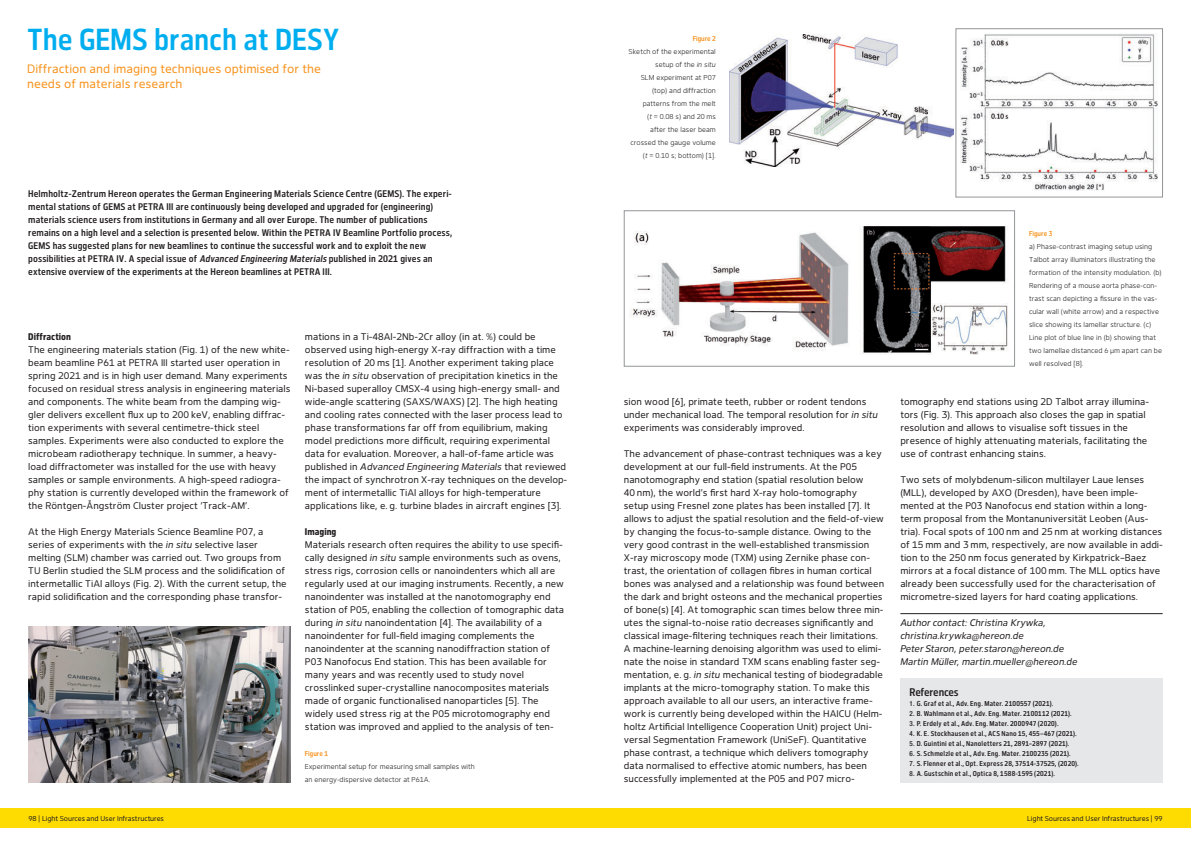
<style>
.page{position:relative;width:1191px;height:842px;background:#fff}
.page>*{position:absolute;margin:0;border:0;box-sizing:border-box;transform-origin:0 0}
.t1{font:500 30px "Desy Sans Cn";letter-spacing:-.005em;color:#00aeef}
.t2{font:12px/15px "Desy Sans";color:#f7931d}
.t3{font:500 11px "Desy Sans Cn";letter-spacing:-.02em;color:#231f20}
.t4{font:9.5px/13px "Desy Sans";color:#231f20}
.t5{font:500 9.5px/13px "Desy Sans Cn";letter-spacing:.01em;color:#231f20}
.t6{font:italic 9.5px/13px "Desy Sans";color:#231f20}
.t7{font:800 9.5px "Desy Sans Cn";color:#231f20}
.t8{font:300 7px/13px "Desy Sans";color:#231f20}
.t9{font:500 7px "Desy Sans Cn";letter-spacing:.025em;color:#231f20}
.t10{font:7px "Desy Sans";letter-spacing:-.01em;color:#231f20}
.t11{font:500 7px "Desy Sans Cn";color:#f7931d}
.s1{font-style:italic}
.s2{font-family:"Desy Neue Helvetica 67 Cond M";font-weight:400}
</style>
<div class="page">
<div style="left:0;top:808px;width:1191px;height:20px;background:#ffdc01"></div>
<img style="left:28px;top:626px;width:263px;height:156px">
<img style="left:961px;top:33px;width:197px;height:158px">
<div style="left:955px;top:28px;width:207px;height:169px;border:1px solid #939598"></div>
<img style="left:630px;top:226px;width:378px;height:129px">
<div style="left:624px;top:210px;width:391px;height:157px;border:1px solid #939598"></div>
<hr style="left:900px;top:613px;width:262px;height:1px;background:#231f20">
<img style="left:730px;top:34px;width:223px;height:133px">
<div style="left:900px;top:678px;width:262px;height:104px;background:#e6e7e9"></div>
<h1 class="t1" style="left:27px;top:22px;width:314px">The GEMS branch at DESY</h1>
<p class="t2" style="left:27px;top:61px;width:295px">Diffraction and imaging techniques optimised for the needs of materials research</p>
<p class="t5" style="left:28px;top:188px;width:425px">Helmholtz-Zentrum Hereon operates the German Engineering Materials Science Centre (GEMS). The experi&shy;mental stations of GEMS at PETRA III are continuously being developed and upgraded for (engineering) materials science users from institutions in Germany and all over Europe. The number of publications remains on a high level and a selection is presented below. Within the PETRA IV Beamline Portfolio process, GEMS has suggested plans for new beamlines to continue the successful work and to exploit the new possibilities at PETRA IV. A special issue of <span class="s1">Advanced Engineering Materials</span> published in 2021 gives an extensive overview of the experiments at the Hereon beamlines at PETRA III.</p>
<p class="t7" style="left:28px;top:331px;width:44px">Diffraction</p>
<p class="t4" style="left:28px;top:343px;width:264px">The engineering materials station (Fig. 1) of the new white&shy;beam beamline P61 at PETRA III started user operation in spring 2021 and is in high user demand. Many experiments focused on residual stress analysis in engineering materials and components. The white beam from the damping wig&shy;gler delivers excellent flux up to 200 keV, enabling diffrac&shy;tion experiments with several centimetre-thick steel samples. Experiments were also conducted to explore the microbeam radiotherapy technique. In summer, a heavy&shy;load diffractometer was installed for the use with heavy samples or sample environments. A high-speed radiogra&shy;phy station is currently developed within the framework of the Röntgen-Ångström Cluster project ‘Track-AM’.</p>
<p class="t4" style="left:28px;top:525px;width:260px">At the High Energy Materials Science Beamline P07, a series of experiments with the <span class="s1">in situ</span> selective laser melting (SLM) chamber was carried out. Two groups from TU Berlin studied the SLM process and the solidification of intermetallic TiAl alloys (Fig. 2). With the current setup, the rapid solidification and the corresponding phase transfor-</p>
<p class="t4" style="left:305px;top:330px;width:264px">mations in a Ti-48Al-2Nb-2Cr alloy (in at. %) could be observed using high-energy X-ray diffraction with a time resolution of 20 ms [1]. Another experiment taking place was the <span class="s1">in situ</span> observation of precipitation kinetics in the Ni-based superalloy CMSX-4 using high-energy small- and wide-angle scattering (SAXS/WAXS) [2]. The high heating and cooling rates connected with the laser process lead to phase transformations far off from equilibrium, making model predictions more difficult, requiring experimental data for evaluation. Moreover, a hall-of-fame article was published in <span class="s1">Advanced Engineering Materials</span> that reviewed the impact of synchrotron X-ray techniques on the develop&shy;ment of intermetallic TiAl alloys for high-temperature applications like, e. g. turbine blades in aircraft engines [3].</p>
<p class="t7" style="left:305px;top:526px;width:33px">Imaging</p>
<p class="t4" style="left:305px;top:538px;width:261px">Materials research often requires the ability to use specifi&shy;cally designed <span class="s1">in situ</span> sample environments such as ovens, stress rigs, corrosion cells or nanoindenters which all are regularly used at our imaging instruments. Recently, a new nanoindenter was installed at the nanotomography end station of P05, enabling the collection of tomographic data during <span class="s1">in situ</span> nanoindentation [4]. The availability of a nanoindenter for full-field imaging complements the nanoindenter at the scanning nanodiffraction station of P03 Nanofocus End station. This has been available for many years and was recently used to study novel crosslinked super-crystalline nanocomposites materials made of organic functionalised nanoparticles [5]. The widely used stress rig at the P05 microtomography end station was improved and applied to the analysis of ten-</p>
<p class="t11" style="left:305px;top:750px;width:25px">Figure 1</p>
<p class="t8" style="left:305px;top:760px;width:171px">Experimental setup for measuring small samples with an energy-dispersive detector at P61A.</p>
<p class="t11" style="left:692px;top:35px;width:25px">Figure 2</p>
<p class="t8" style="left:628px;top:45px;width:89px;text-align:right">Sketch of the experimental setup of the <span class="s1">in situ<br></span>SLM experiment at P07 (top) and diffraction patterns from the melt<br>(<span class="s1">t</span> = 0.08 s) and 20 ms<br>after the laser beam crossed the gauge volume (<span class="s1">t</span> = 0.10 s; bottom) [1].</p>
<p class="t4" style="left:624px;top:395px;width:256px">sion wood [6], primate teeth, rubber or rodent tendons under mechanical load. The temporal resolution for <span class="s1">in situ </span>experiments was considerably improved.</p>
<p class="t4" style="left:624px;top:447px;width:262px">The advancement of phase-contrast techniques was a key development at our full-field instruments. At the P05 nanotomography end station (spatial resolution below<br>40 nm), the world’s first hard X-ray holo-tomography setup using Fresnel zone plates has been installed [7]. It allows to adjust the spatial resolution and the field-of-view by changing the focus-to-sample distance. Owing to the very good contrast in the well-established transmission X-ray microscopy mode (TXM) using Zernike phase con&shy;trast, the orientation of collagen fibres in human cortical bones was analysed and a relationship was found between the dark and bright osteons and the mechanical properties of bone(s) [4]. At tomographic scan times below three min&shy;utes the signal-to-noise ratio decreases significantly and classical image-filtering techniques reach their limitations.<br>A machine-learning denoising algorithm was used to elimi&shy;nate the noise in standard TXM scans enabling faster seg&shy;mentation, e. g. <span class="s1">in situ</span> mechanical testing of biodegradable implants at the micro-tomography station. To make this approach available to all our users, an interactive frame&shy;work is currently being developed within the HAICU (Helm&shy;holtz Artificial Intelligence Cooperation Unit) project Uni&shy;versal Segmentation Framework (UniSeF). Quantitative phase contrast, a technique which delivers tomography data normalised to effective atomic numbers, has been successfully implemented at the P05 and P07 micro-</p>
<p class="t11" style="left:1029px;top:230px;width:25px">Figure 3</p>
<p class="t8" style="left:1029px;top:240px;width:134px">a) Phase-contrast imaging setup using Talbot array illuminators illustrating the formation of the intensity modulation. (b)<br>Rendering of a mouse aorta phase-con&shy;trast scan depicting a fissure in the vas&shy;cular wall (white arrow) and a respective slice showing its lamellar structure. (c)<br>Line plot of blue line in (b) showing that two lamellae distanced 6 μm apart can be well resolved [8].</p>
<p class="t4" style="left:900px;top:395px;width:250px">tomography end stations using 2D Talbot array illumina&shy;tors (Fig. 3). This approach also closes the gap in spatial resolution and allows to visualise soft tissues in the presence of highly attenuating materials, facilitating the use of contrast enhancing stains.</p>
<p class="t4" style="left:900px;top:473px;width:264px">Two sets of molybdenum-silicon multilayer Laue lenses (MLL), developed by AXO (Dresden), have been imple&shy;mented at the P03 Nanofocus end station within a long&shy;term proposal from the Montanuniversität Leoben (Aus&shy;tria). Focal spots of 100 nm and 25 nm at working distances of 15 mm and 3 mm, respectively, are now available in addi&shy;tion to the 250 nm focus generated by Kirkpatrick–Baez mirrors at a focal distance of 100 mm. The MLL optics have already been successfully used for the characterisation of micrometre-sized layers for hard coating applications.</p>
<p class="t6" style="left:900px;top:617px;width:179px">Author contact: Christina Krywka, christina.krywka@hereon.de<br>Peter Staron, peter.staron@hereon.de Martin Müller, martin.mueller@hereon.de</p>
<p class="t3" style="left:909px;top:686px;width:51px">References</p>
<p class="t9" style="left:909px;top:700px;width:145px"><span class="s2">1</span>. G. Graf et al., Adv. Eng. Mater. 2100557 (2021).</p>
<p class="t9" style="left:909px;top:710px;width:164px"><span class="s2">2</span>. B. Wahlmann et al., Adv. Eng. Mater. 2100112 (2021).</p>
<p class="t9" style="left:909px;top:720px;width:150px"><span class="s2">3</span>. P. Erdely et al., Adv. Eng. Mater. 2000947 (2020).</p>
<p class="t9" style="left:909px;top:730px;width:169px"><span class="s2">4</span>. K. E. Stockhausen et al., ACS Nano 15, 455–467 (2021).</p>
<p class="t9" style="left:909px;top:740px;width:161px"><span class="s2">5</span>. D. Guintini et al., Nanoletters 21, 2891–2897 (2021).</p>
<p class="t9" style="left:909px;top:750px;width:163px"><span class="s2">6</span>. S. Schmelzle et al., Adv. Eng. Mater. 2100235 (2021).</p>
<p class="t9" style="left:909px;top:760px;width:171px"><span class="s2">7</span>. S. Flenner et al., Opt. Express 28, 37514-37525, (2020).</p>
<p class="t9" style="left:909px;top:770px;width:147px"><span class="s2">8</span>. A. Gustschin et al., Optica 8, 1588-1595 (2021).</p>
<p class="t10" style="left:28px;top:815px;width:137px">98 | Light Sources and User Infrastructures</p>
<p class="t10" style="left:1027px;top:815px;width:137px">Light Sources and User Infrastructures | 99</p>
</div>
